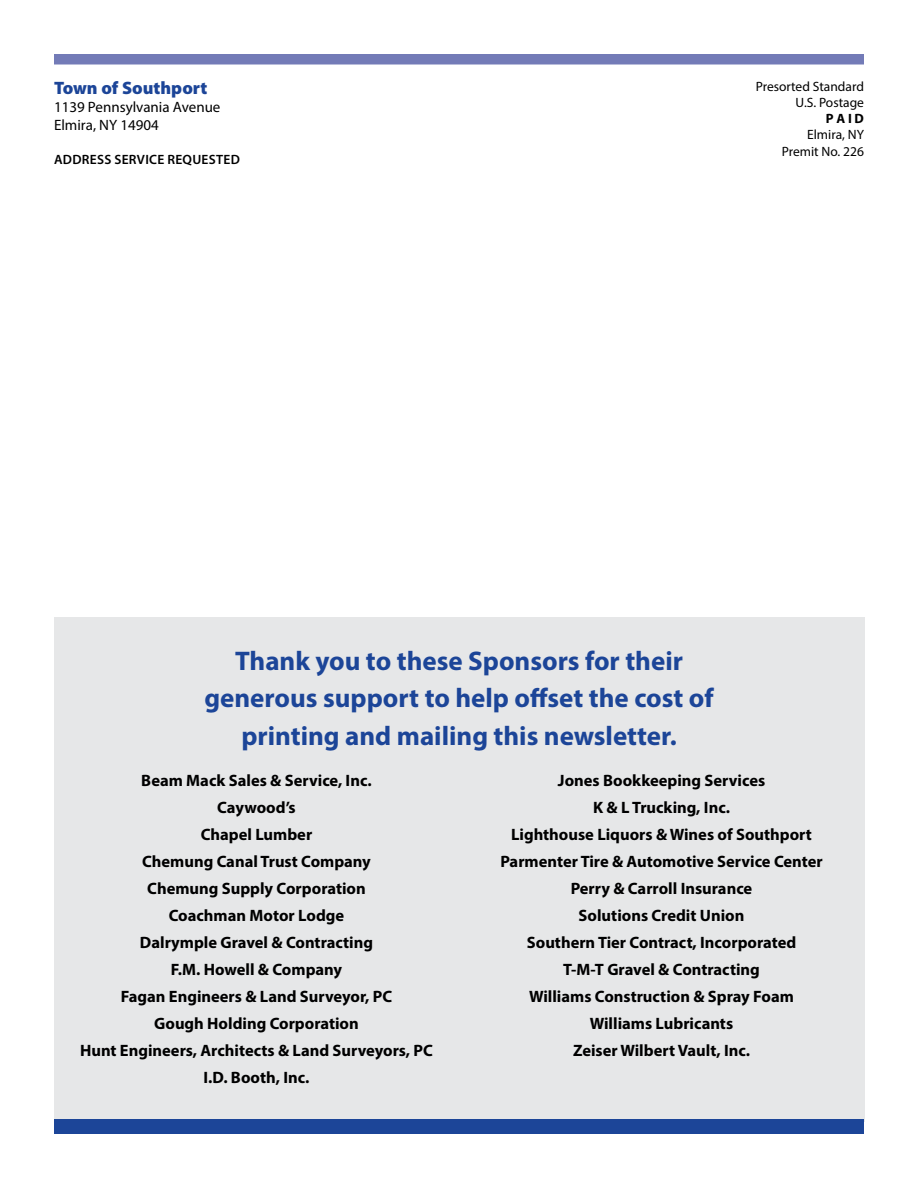
<style>
.page{position:relative;width:918px;height:1188px;background:#fff}
.page>*{position:absolute;margin:0;border:0;box-sizing:border-box;transform-origin:0 0}
.t1{font:700 27px/37.5px "Myriad Pro";color:#1c4598;text-align:center}
.t2{font:900 18px "Myriad Pro";color:#1c4598}
.t3{font:700 16.5px/27px "Myriad Pro";color:#000;text-align:center}
.t4{font:15px/18px "Myriad Pro";color:#000}
.t5{font:13.5px/16.2px "Myriad Pro";color:#000;text-align:right}
.t6{font:600 13.5px "Myriad Pro";letter-spacing:.02em;color:#000}
.t7{font:700 13.5px "Myriad Pro";color:#000}
</style>
<div class="page">
<div style="left:54px;top:618px;width:810px;height:504px;background:#e6e7e8"></div>
<div style="left:54px;top:54px;width:810px;height:10px;background:#737bb7"></div>
<div style="left:54px;top:1119px;width:810px;height:15px;background:#1c4598"></div>
<p class="t2" style="left:54px;top:76px;width:155px">Town of Southport</p>
<p class="t4" style="left:54px;top:98px;width:168px">1139 Pennsylvania Avenue<br>Elmira, NY 14904</p>
<p class="t6" style="left:54px;top:151px;width:187px">ADDRESS SERVICE REQUESTED</p>
<p class="t5" style="left:756px;top:78px;width:110px">Presorted Standard<br>U.S. Postage</p>
<p class="t7" style="left:826px;top:110px;width:40px">P A I D</p>
<p class="t5" style="left:782px;top:127px;width:84px">Elmira, NY<br>Premit No. 226</p>
<h1 class="t1" style="left:204px;top:641px;width:511px">Thank you to these Sponsors for their generous support to help offset the cost of printing and mailing this newsletter.</h1>
<p class="t3" style="left:80px;top:767px;width:354px">Beam Mack Sales &amp; Service, Inc.<br>Caywood’s<br>Chapel Lumber<br>Chemung Canal Trust Company<br>Chemung Supply Corporation<br>Coachman Motor Lodge<br>Dalrymple Gravel &amp; Contracting<br>F.M. Howell &amp; Company<br>Fagan Engineers &amp; Land Surveyor, PC<br>Gough Holding Corporation<br>Hunt Engineers, Architects &amp; Land Surveyors, PC<br>I.D. Booth, Inc.</p>
<p class="t3" style="left:500px;top:767px;width:324px">Jones Bookkeeping Services<br>K &amp; L Trucking, Inc.<br>Lighthouse Liquors &amp; Wines of Southport<br>Parmenter Tire &amp; Automotive Service Center<br>Perry &amp; Carroll Insurance<br>Solutions Credit Union<br>Southern Tier Contract, Incorporated<br>T-M-T Gravel &amp; Contracting<br>Williams Construction &amp; Spray Foam<br>Williams Lubricants<br>Zeiser Wilbert Vault, Inc.</p>
</div>
